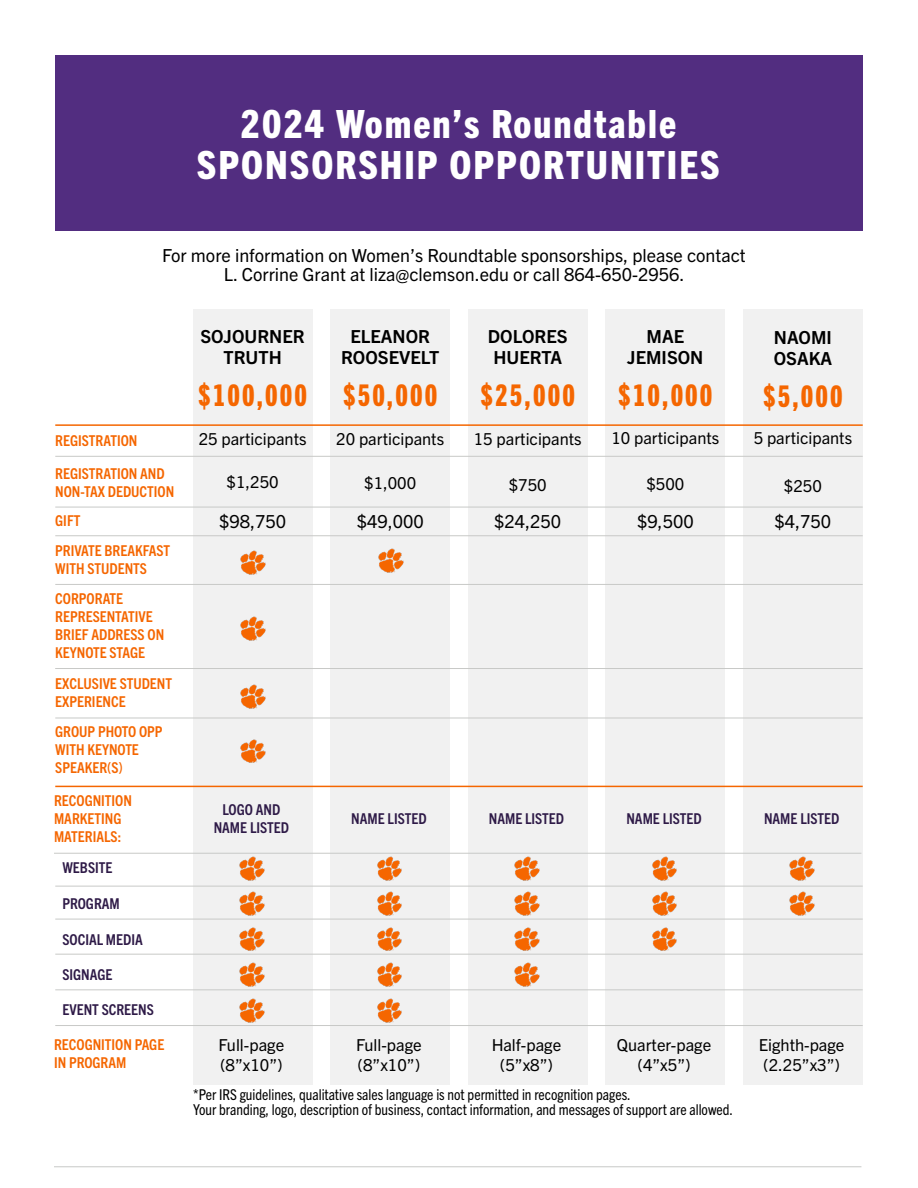
<style>
.page{position:relative;width:918px;height:1188px;background:#fff}
.page>*{position:absolute;margin:0;border:0;box-sizing:border-box;transform-origin:0 0}
.t1{font:800 condensed 39px "Trade Gothic Next LT Pro";letter-spacing:.05em;color:#fff}
.t2{font:30px "Trade Gothic Next LT Pro Hv Cm";letter-spacing:.07em;color:#f56600}
.t3{font:18px/19.5px "Trade Gothic Next LT Pro";color:#000;text-align:center}
.t4{font:700 18px/21px "Trade Gothic Next LT Pro";color:#000;text-align:center}
.t5{font:16.5px/19.8px "Trade Gothic Next LT Pro";color:#000}
.t6{font:700 condensed 15px/18px "Trade Gothic Next LT Pro";color:#f56600}
.t7{font:condensed 15px/15px "Trade Gothic Next LT Pro";color:#000}
.t8{font:700 condensed 15px/18px "Trade Gothic Next LT Pro";color:#2e1a47;text-align:center}
</style>
<div class="page">
<div style="left:55px;top:55px;width:808px;height:175px;background:#522d80"></div>
<div style="left:330px;top:309px;width:120px;height:775px;background:#f1f1f1"></div>
<div style="left:193px;top:309px;width:119px;height:775px;background:#f1f1f1"></div>
<div style="left:468px;top:309px;width:120px;height:775px;background:#f1f1f1"></div>
<div style="left:606px;top:309px;width:119px;height:775px;background:#f1f1f1"></div>
<div style="left:743px;top:309px;width:120px;height:775px;background:#f1f1f1"></div>
<hr style="left:55px;top:424px;width:808px;height:2px;background:#f56600">
<hr style="left:55px;top:507px;width:808px;height:1px;background:#c8c9c7">
<hr style="left:55px;top:535px;width:808px;height:1px;background:#c8c9c7">
<hr style="left:55px;top:584px;width:808px;height:1px;background:#c8c9c7">
<hr style="left:55px;top:668px;width:808px;height:1px;background:#c8c9c7">
<hr style="left:55px;top:718px;width:808px;height:1px;background:#c8c9c7">
<img style="left:377px;top:856px;width:25px;height:25px">
<img style="left:514px;top:856px;width:26px;height:25px">
<img style="left:652px;top:856px;width:25px;height:25px">
<img style="left:789px;top:856px;width:26px;height:25px">
<img style="left:239px;top:856px;width:26px;height:25px">
<img style="left:237px;top:891px;width:29px;height:28px">
<img style="left:239px;top:998px;width:26px;height:25px">
<img style="left:239px;top:962px;width:26px;height:25px">
<img style="left:237px;top:927px;width:29px;height:27px">
<img style="left:374px;top:927px;width:30px;height:27px">
<img style="left:377px;top:962px;width:25px;height:25px">
<img style="left:514px;top:962px;width:26px;height:25px">
<img style="left:512px;top:927px;width:29px;height:27px">
<img style="left:649px;top:927px;width:30px;height:27px">
<img style="left:377px;top:998px;width:25px;height:25px">
<img style="left:374px;top:891px;width:30px;height:28px">
<img style="left:512px;top:891px;width:29px;height:28px">
<img style="left:649px;top:891px;width:30px;height:28px">
<img style="left:787px;top:891px;width:30px;height:28px">
<hr style="left:55px;top:886px;width:808px;height:1px;background:#c8c9c7">
<hr style="left:54px;top:853px;width:807px;height:1px;background:#c8c9c7">
<hr style="left:55px;top:919px;width:808px;height:1px;background:#c8c9c7">
<hr style="left:55px;top:954px;width:808px;height:1px;background:#c8c9c7">
<hr style="left:55px;top:989px;width:808px;height:1px;background:#c8c9c7">
<hr style="left:55px;top:1025px;width:808px;height:1px;background:#c8c9c7">
<hr style="left:54px;top:1166px;width:807px;height:1px;background:#c8c9c7">
<img style="left:240px;top:616px;width:26px;height:25px">
<img style="left:240px;top:550px;width:26px;height:25px">
<img style="left:240px;top:684px;width:26px;height:25px">
<img style="left:378px;top:548px;width:26px;height:25px">
<img style="left:240px;top:739px;width:26px;height:24px">
<hr style="left:55px;top:456px;width:808px;height:1px;background:#c8c9c7">
<hr style="left:55px;top:786px;width:808px;height:1px;background:#f56600">
<h1 class="t1" style="left:241px;top:97px;width:437px">2024 Women’s Roundtable</h1>
<h1 class="t1" style="left:197px;top:138px;width:524px">SPONSORSHIP OPPORTUNITIES</h1>
<p class="t3" style="left:162px;top:244px;width:585px">For more information on Women’s Roundtable sponsorships, please contact<br>L. Corrine Grant at liza@clemson.edu or call 864-650-2956.</p>
<p class="t4" style="left:201px;top:324px;width:106px">SOJOURNER<br>TRUTH</p>
<h2 class="t2" style="left:198px;top:375px;width:110px">$100,000</h2>
<p class="t4" style="left:341px;top:324px;width:100px">ELEANOR<br>ROOSEVELT</p>
<h2 class="t2" style="left:343px;top:375px;width:96px">$50,000</h2>
<p class="t4" style="left:488px;top:324px;width:81px">DOLORES<br>HUERTA</p>
<h2 class="t2" style="left:481px;top:375px;width:96px">$25,000</h2>
<p class="t4" style="left:627px;top:324px;width:78px">MAE<br>JEMISON</p>
<h2 class="t2" style="left:618px;top:375px;width:96px">$10,000</h2>
<p class="t4" style="left:774px;top:325px;width:60px;text-align:left">NAOMI<br>OSAKA</p>
<h2 class="t2" style="left:763px;top:376px;width:81px">$5,000</h2>
<p class="t6" style="left:55px;top:430px;width:84px">REGISTRATION</p>
<p class="t6" style="left:55px;top:464px;width:120px">REGISTRATION AND<br>NON-TAX DEDUCTION</p>
<p class="t6" style="left:55px;top:505px;width:116px;line-height:29.7px">GIFT<br>PRIVATE BREAKFAST</p>
<p class="t6" style="left:55px;top:558px;width:93px">WITH STUDENTS</p>
<p class="t6" style="left:55px;top:589px;width:110px">CORPORATE<br>REPRESENTATIVE<br>BRIEF ADDRESS ON<br>KEYNOTE STAGE</p>
<p class="t6" style="left:55px;top:674px;width:118px">EXCLUSIVE STUDENT<br>EXPERIENCE</p>
<p class="t6" style="left:55px;top:722px;width:109px">GROUP PHOTO OPP<br>WITH KEYNOTE<br>SPEAKER(S)</p>
<p class="t5" style="left:199px;top:428px;width:109px">25 participants</p>
<p class="t5" style="left:336px;top:428px;width:109px">20 participants</p>
<p class="t5" style="left:474px;top:428px;width:109px">15 participants</p>
<p class="t5" style="left:611px;top:427px;width:109px">10 participants</p>
<p class="t5" style="left:754px;top:427px;width:100px">5 participants</p>
<p class="t5" style="left:227px;top:471px;width:53px">$1,250</p>
<p class="t3" style="left:219px;top:511px;width:69px">$98,750</p>
<p class="t3" style="left:357px;top:511px;width:69px">$49,000</p>
<p class="t3" style="left:494px;top:511px;width:69px">$24,250</p>
<p class="t3" style="left:637px;top:511px;width:58px">$9,500</p>
<p class="t3" style="left:775px;top:511px;width:58px">$4,750</p>
<p class="t5" style="left:364px;top:472px;width:53px">$1,000</p>
<p class="t5" style="left:509px;top:474px;width:39px">$750</p>
<p class="t5" style="left:646px;top:473px;width:39px">$500</p>
<p class="t5" style="left:784px;top:475px;width:39px">$250</p>
<p class="t6" style="left:54px;top:791px;width:79px">RECOGNITION<br>MARKETING<br>MATERIALS:</p>
<p class="t8" style="left:214px;top:800px;width:77px">LOGO AND<br>NAME LISTED</p>
<p class="t8" style="left:351px;top:809px;width:77px">NAME LISTED</p>
<p class="t8" style="left:489px;top:809px;width:77px">NAME LISTED</p>
<p class="t8" style="left:626px;top:809px;width:77px">NAME LISTED</p>
<p class="t8" style="left:764px;top:809px;width:77px">NAME LISTED</p>
<p class="t8" style="left:62px;top:858px;width:51px">WEBSITE</p>
<p class="t8" style="left:62px;top:894px;width:59px">PROGRAM</p>
<p class="t8" style="left:62px;top:929px;width:82px">SOCIAL MEDIA</p>
<p class="t8" style="left:62px;top:965px;width:51px">SIGNAGE</p>
<p class="t8" style="left:62px;top:1000px;width:93px">EVENT SCREENS</p>
<p class="t6" style="left:54px;top:1034px;width:112px">RECOGNITION PAGE<br>IN PROGRAM</p>
<p class="t5" style="left:219px;top:1034px;width:67px">Full-page (8”x10”)</p>
<p class="t5" style="left:356px;top:1034px;width:67px">Full-page (8”x10”)</p>
<p class="t5" style="left:492px;top:1034px;width:71px;text-align:center">Half-page (5”x8”)</p>
<p class="t5" style="left:617px;top:1034px;width:96px;text-align:center">Quarter-page (4”x5”)</p>
<p class="t5" style="left:759px;top:1034px;width:87px">Eighth-page (2.25”x3”)</p>
<p class="t7" style="left:193px;top:1086px;width:541px">*Per IRS guidelines, qualitative sales language is not permitted in recognition pages.<br>Your branding, logo, description of business, contact information, and messages of support are allowed.</p>
</div>
